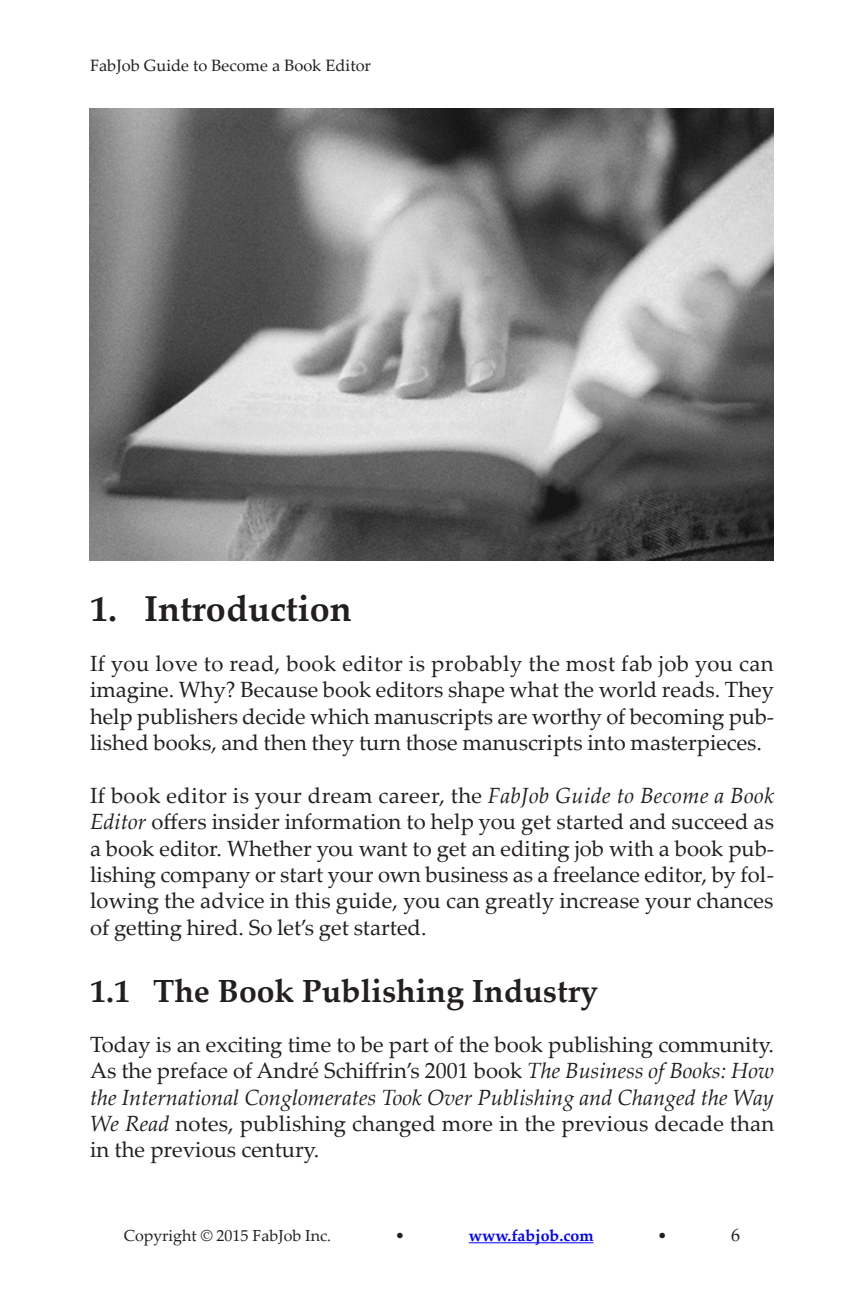
<style>
.page{position:relative;width:864px;height:1296px;background:#fff}
.page>*{position:absolute;margin:0;border:0;box-sizing:border-box;transform-origin:0 0}
.Heading_1{font:700 36px "Palatino Linotype";color:#231f20}
.Heading_2{font:700 32px "Palatino Linotype";color:#231f20}
.Body_Text_Tight{font:22px/26.4px "Palatino Linotype";color:#231f20;text-align:justify}
.Body_Text{font:22px/26.4px "Palatino Linotype";letter-spacing:.005em;color:#231f20;text-align:justify}
.t1{font:18px "Palatino Linotype";color:#231f20}
.t2{font:16.4px "Palatino Linotype";color:#231f20}
.t3{font:16px "Palatino Linotype";color:#231f20}
.t4{font:700 16px "Palatino Linotype";color:#00f}
.s1{font-style:italic}
</style>
<div class="page">
<hr style="left:469px;top:1242px;width:125px;height:1px;background:#00f">
<img style="left:90px;top:108px;width:684px;height:452px">
<p class="t2" style="left:90px;top:54px;width:283px">FabJob Guide to Become a Book Editor</p>
<p class="Heading_1" style="left:90px;top:584px;width:263px">1. Introduction</p>
<p class="Body_Text_Tight" style="left:90px;top:649px;width:685px">If you love to read, book editor is probably the most fab job you can imagine. Why? Because book editors shape what the world reads. They help publishers decide which manuscripts are worthy of becoming pub&shy;lished books, and then they turn those manuscripts into masterpieces.</p>
<p class="Body_Text_Tight" style="left:90px;top:781px;width:686px">If book editor is your dream career, the <span class="s1">FabJob Guide to Become a Book Editor</span> offers insider information to help you get started and succeed as a book editor. Whether you want to get an editing job with a book pub&shy;lishing company or start your own business as a freelance editor, by fol&shy;lowing the advice in this guide, you can greatly increase your chances of getting hired. So let’s get started.</p>
<p class="Heading_2" style="left:90px;top:969px;width:510px">1.1 The Book Publishing Industry</p>
<p class="Body_Text" style="left:90px;top:1030px;width:686px">Today is an exciting time to be part of the book publishing community.<br>As the preface of André Schiffrin’s 2001 book <span class="s1">The Business of Books: How the International Conglomerates Took Over Publishing and Changed the Way We Read</span> notes, publishing changed more in the previous decade than in the previous century.</p>
<p class="t3" style="left:124px;top:1224px;width:209px">Copyright © 2015 FabJob Inc.</p>
<p class="t3" style="left:395px;top:1224px;width:11px">•</p>
<p class="t4" style="left:469px;top:1224px;width:126px">www.fabjob.com</p>
<p class="t3" style="left:658px;top:1224px;width:11px">•</p>
<p class="t1" style="left:731px;top:1222px;width:10px">6</p>
</div>
